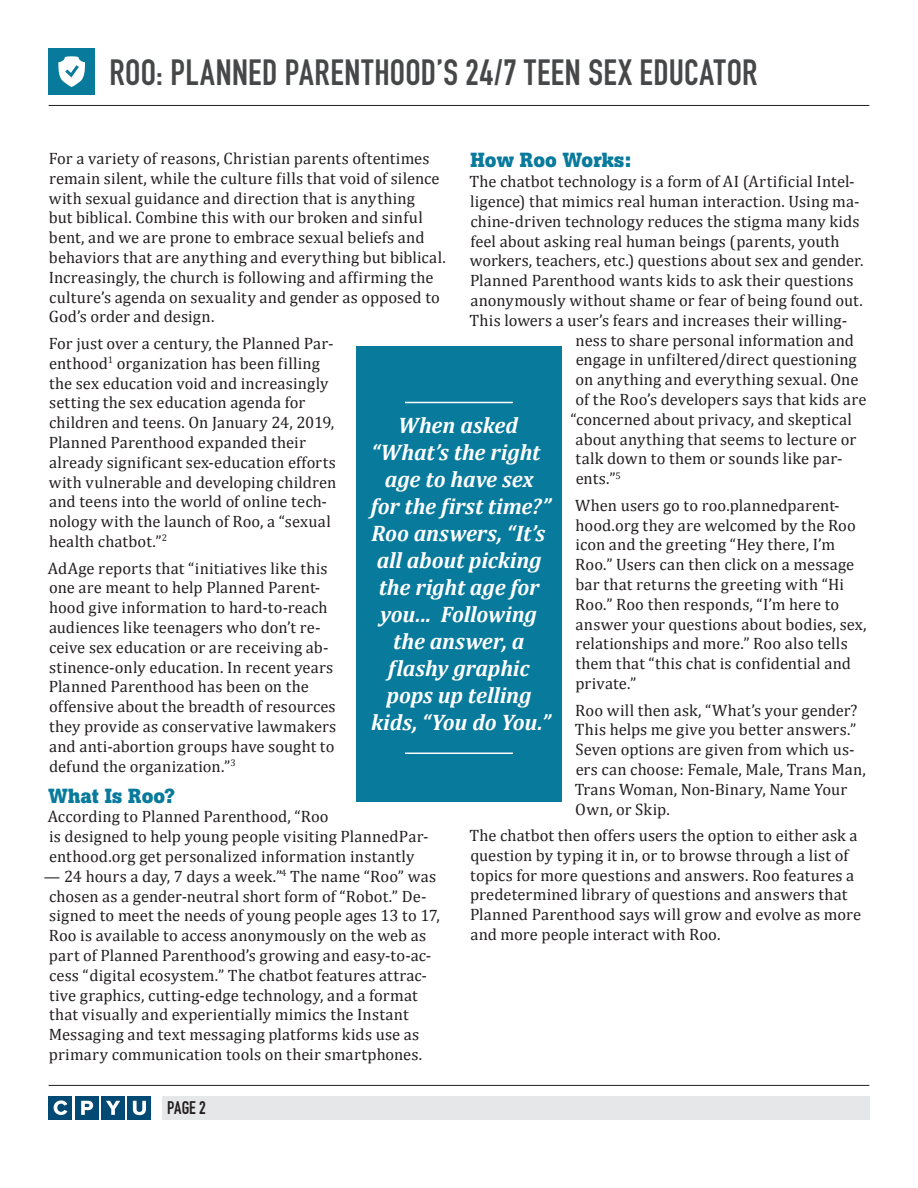
<style>
.page{position:relative;width:918px;height:1188px;background:#fff}
.page>*{position:absolute;margin:0;border:0;box-sizing:border-box;transform-origin:0 0}
.t1{font:700 36px "DIN Condensed";letter-spacing:.015em;color:#464748}
.t2{font:italic 700 22.5px/27px "Cambria";letter-spacing:-.01em;color:#fff;text-align:center}
.subheader{font:700 20.25px "Boton";color:#087a9c}
.t3{font:700 18px "DIN Condensed";color:#231f20}
.Body_text{font:16.5px/19.8px "Cambria";letter-spacing:.005em;color:#231f20}
</style>
<div class="page">
<div style="left:49px;top:1096px;width:23px;height:24px;background:#024974"></div>
<svg style="left:54px;top:1100px;width:13px;height:15px"></svg>
<div style="left:75px;top:1096px;width:23px;height:24px;background:#024974"></div>
<svg style="left:81px;top:1101px;width:12px;height:14px"></svg>
<div style="left:101px;top:1096px;width:24px;height:24px;background:#024974"></div>
<svg style="left:106px;top:1101px;width:14px;height:14px"></svg>
<div style="left:128px;top:1096px;width:23px;height:24px;background:#024974"></div>
<svg style="left:133px;top:1101px;width:13px;height:14px"></svg>
<hr style="left:49px;top:1085px;width:820px;height:1px;background:#231f20">
<div style="left:162px;top:1096px;width:707px;height:24px;background:#e6e7e9"></div>
<hr style="left:49px;top:105px;width:820px;height:1px;background:#231f20">
<div style="left:356px;top:346px;width:206px;height:455px;background:#087a9c"></div>
<hr style="left:405px;top:402px;width:108px;height:1px;background:#fff">
<hr style="left:405px;top:753px;width:108px;height:1px;background:#fff">
<div style="left:49px;top:49px;width:46px;height:46px;background:#087a9c"></div>
<svg style="left:58px;top:56px;width:27px;height:31px"></svg>
<p class="t1" style="left:109px;top:48px;width:650px">ROO: PLANNED PARENTHOOD’S 24/7 TEEN SEX EDUCATOR</p>
<p class="Body_text" style="left:49px;top:148px;width:399px">For a variety of reasons, Christian parents oftentimes remain silent, while the culture fills that void of silence with sexual guidance and direction that is anything<br>but biblical. Combine this with our broken and sinful bent, and we are prone to embrace sexual beliefs and behaviors that are anything and everything but biblical.<br>Increasingly, the church is following and affirming the culture’s agenda on sexuality and gender as opposed to God’s order and design.</p>
<p class="Body_text" style="left:49px;top:333px;width:289px">For just over a century, the Planned Par&shy;enthood<sup>1</sup> organization has been filling the sex education void and increasingly setting the sex education agenda for children and teens. On January 24, 2019, Planned Parenthood expanded their already significant sex-education efforts with vulnerable and developing children and teens into the world of online tech&shy;nology with the launch of Roo, a “sexual health chatbot.”<sup>2</sup></p>
<p class="Body_text" style="left:48px;top:558px;width:290px">AdAge reports that “initiatives like this one are meant to help Planned Parent&shy;hood give information to hard-to-reach audiences like teenagers who don’t re&shy;ceive sex education or are receiving ab&shy;stinence-only education. In recent years Planned Parenthood has been on the offensive about the breadth of resources they provide as conservative lawmakers and anti-abortion groups have sought to defund the organization.”<sup>3</sup></p>
<p class="subheader" style="left:49px;top:784px;width:128px">What Is Roo?</p>
<p class="Body_text" style="left:48px;top:807px;width:382px">According to Planned Parenthood, “Roo<br>is designed to help young people visiting PlannedPar&shy;enthood.org get personalized information instantly</p>
<p class="Body_text" style="left:44px;top:866px;width:397px">— 24 hours a day, 7 days a week.”<sup>4</sup> The name “Roo” was chosen as a gender-neutral short form of “Robot.” De&shy;signed to meet the needs of young people ages 13 to 17, Roo is available to access anonymously on the web as part of Planned Parenthood’s growing and easy-to-ac&shy;cess “digital ecosystem.” The chatbot features attrac&shy;tive graphics, cutting-edge technology, and a format that visually and experientially mimics the Instant Messaging and text messaging platforms kids use as primary communication tools on their smartphones.</p>
<p class="subheader" style="left:471px;top:148px;width:162px">How Roo Works:</p>
<p class="Body_text" style="left:469px;top:172px;width:387px">The chatbot technology is a form of AI (Artificial Intel-</p>
<p class="Body_text" style="left:470px;top:191px;width:391px">ligence) that mimics real human interaction. Using ma-</p>
<p class="Body_text" style="left:470px;top:211px;width:391px">chine-driven technology reduces the stigma many kids</p>
<p class="Body_text" style="left:470px;top:231px;width:371px">feel about asking real human beings (parents, youth</p>
<p class="Body_text" style="left:470px;top:251px;width:395px">workers, teachers, etc.) questions about sex and gender.</p>
<p class="Body_text" style="left:470px;top:271px;width:385px">Planned Parenthood wants kids to ask their questions</p>
<p class="Body_text" style="left:470px;top:290px;width:394px">anonymously without shame or fear of being found out.</p>
<p class="Body_text" style="left:469px;top:310px;width:379px">This lowers a user’s fears and increases their willing-</p>
<p class="Body_text" style="left:576px;top:330px;width:280px">ness to share personal information and</p>
<p class="Body_text" style="left:576px;top:350px;width:283px">engage in unfiltered/direct questioning</p>
<p class="Body_text" style="left:576px;top:370px;width:284px">on anything and everything sexual. One</p>
<p class="Body_text" style="left:576px;top:389px;width:292px">of the Roo’s developers says that kids are</p>
<p class="Body_text" style="left:570px;top:409px;width:283px">“concerned about privacy, and skeptical</p>
<p class="Body_text" style="left:576px;top:429px;width:282px">about anything that seems to lecture or</p>
<p class="Body_text" style="left:576px;top:449px;width:268px">talk down to them or sounds like par-</p>
<p class="Body_text" style="left:576px;top:469px;width:47px">ents.”<sup>5</sup></p>
<p class="Body_text" style="left:575px;top:495px;width:293px">When users go to roo.plannedparent&shy;hood.org they are welcomed by the Roo icon and the greeting “Hey there, I’m Roo.” Users can then click on a message bar that returns the greeting with “Hi Roo.” Roo then responds, “I’m here to answer your questions about bodies, sex, relationships and more.” Roo also tells them that “this chat is confidential and private.”</p>
<p class="Body_text" style="left:575px;top:700px;width:293px">Roo will then ask, “What’s your gender?<br>This helps me give you better answers.” Seven options are given from which us&shy;ers can choose: Female, Male, Trans Man, Trans Woman, Non-Binary, Name Your Own, or Skip.</p>
<p class="Body_text" style="left:469px;top:825px;width:393px">The chatbot then offers users the option to either ask a question by typing it in, or to browse through a list of topics for more questions and answers. Roo features a predetermined library of questions and answers that Planned Parenthood says will grow and evolve as more and more people interact with Roo.</p>
<p class="t2" style="left:371px;top:412px;width:181px">When asked “What’s the right age to have sex for the first time?”<br>Roo answers, “It’s all about picking the right age for you... Following the answer, a flashy graphic pops up telling kids, “You do You.”</p>
<p class="t3" style="left:167px;top:1096px;width:40px">PAGE 2</p>
</div>
